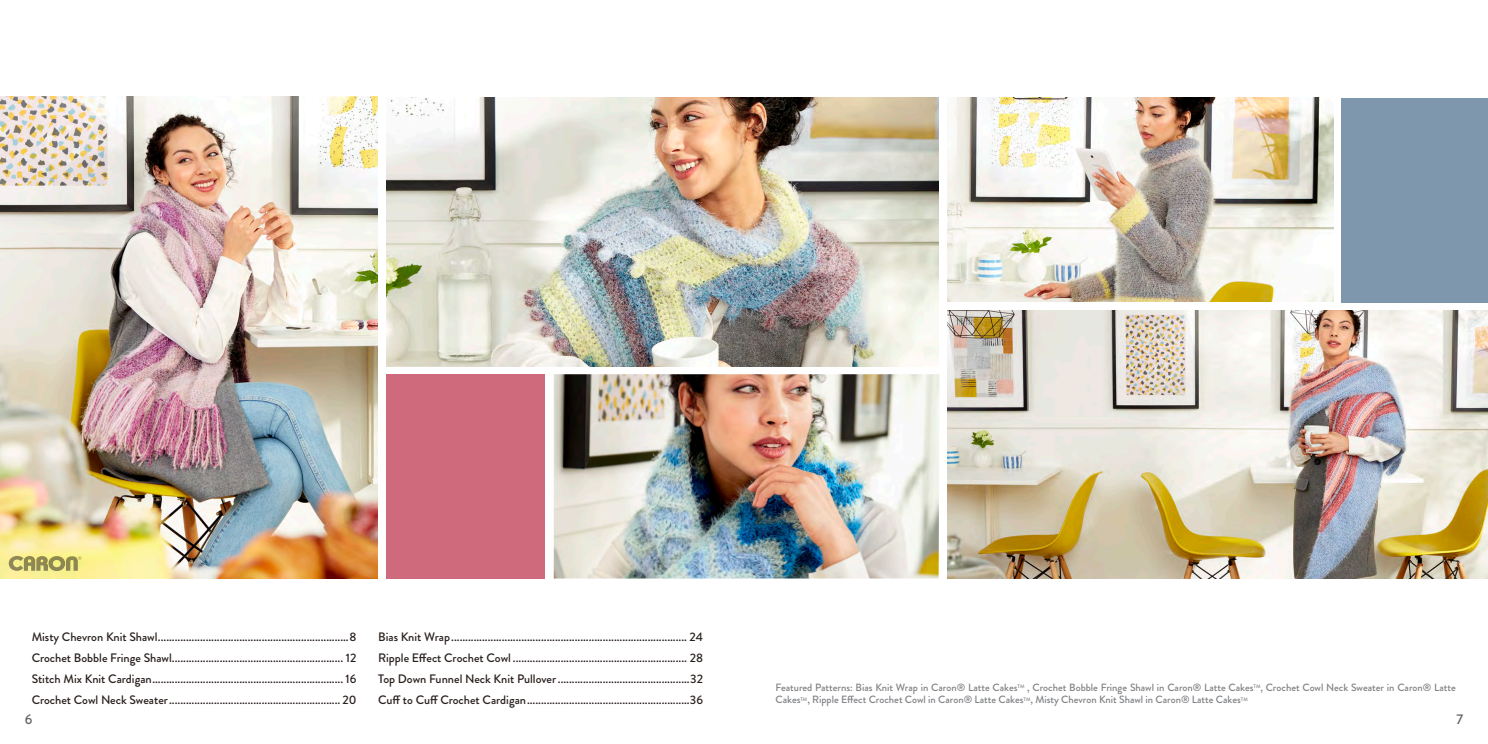
<style>
.page{position:relative;width:1488px;height:744px;background:#fff}
.page>*{position:absolute;margin:0;border:0;box-sizing:border-box;transform-origin:0 0}
.t1{font:500 14px "Brandon Grotesque";color:#5f6060}
.t2{font:500 12.25px/21px "Brandon Grotesque";color:#281f1c}
.t3{font:500 10.5px/12.6px "Brandon Grotesque";color:#808285}
</style>
<div class="page">
<img style="left:0;top:97px;width:377px;height:482px">
<img style="left:386px;top:97px;width:552px;height:270px">
<div style="left:386px;top:374px;width:158px;height:205px;background:#ce6a7b"></div>
<img style="left:947px;top:97px;width:386px;height:204px">
<img style="left:948px;top:310px;width:540px;height:268px">
<img style="left:554px;top:374px;width:385px;height:204px">
<div style="left:1341px;top:98px;width:147px;height:204px;background:#7f97ad"></div>
<svg style="left:9px;top:556px;width:72px;height:15px"></svg>
<p class="t2" style="left:32px;top:626px;width:326px">Misty Chevron Knit Shawl....................................................................8<br>Crochet Bobble Fringe Shawl............................................................. 12</p>
<p class="t2" style="left:32px;top:668px;width:326px">Stitch Mix Knit Cardigan.................................................................... 16<br>Crochet Cowl Neck Sweater............................................................. 20</p>
<p class="t1" style="left:25px;top:709px;width:9px">6</p>
<p class="t2" style="left:378px;top:626px;width:326px">Bias Knit Wrap.................................................................................... 24</p>
<p class="t2" style="left:378px;top:647px;width:326px">Ripple Effect Crochet Cowl .............................................................. 28</p>
<p class="t2" style="left:378px;top:668px;width:326px">Top Down Funnel Neck Knit Pullover...............................................32<br>Cuff to Cuff Crochet Cardigan..........................................................36</p>
<p class="t3" style="left:775px;top:681px;width:682px">Featured Patterns: Bias Knit Wrap in Caron® Latte Cakes<sup>TM</sup> , Crochet Bobble Fringe Shawl in Caron® Latte Cakes<sup>TM</sup>, Crochet Cowl Neck Sweater in Caron® Latte<br>Cakes<sup>TM</sup>, Ripple Effect Crochet Cowl in Caron® Latte Cakes<sup>TM</sup>, Misty Chevron Knit Shawl in Caron® Latte Cakes<sup>TM</sup></p>
<p class="t1" style="left:1456px;top:709px;width:8px">7</p>
</div>
